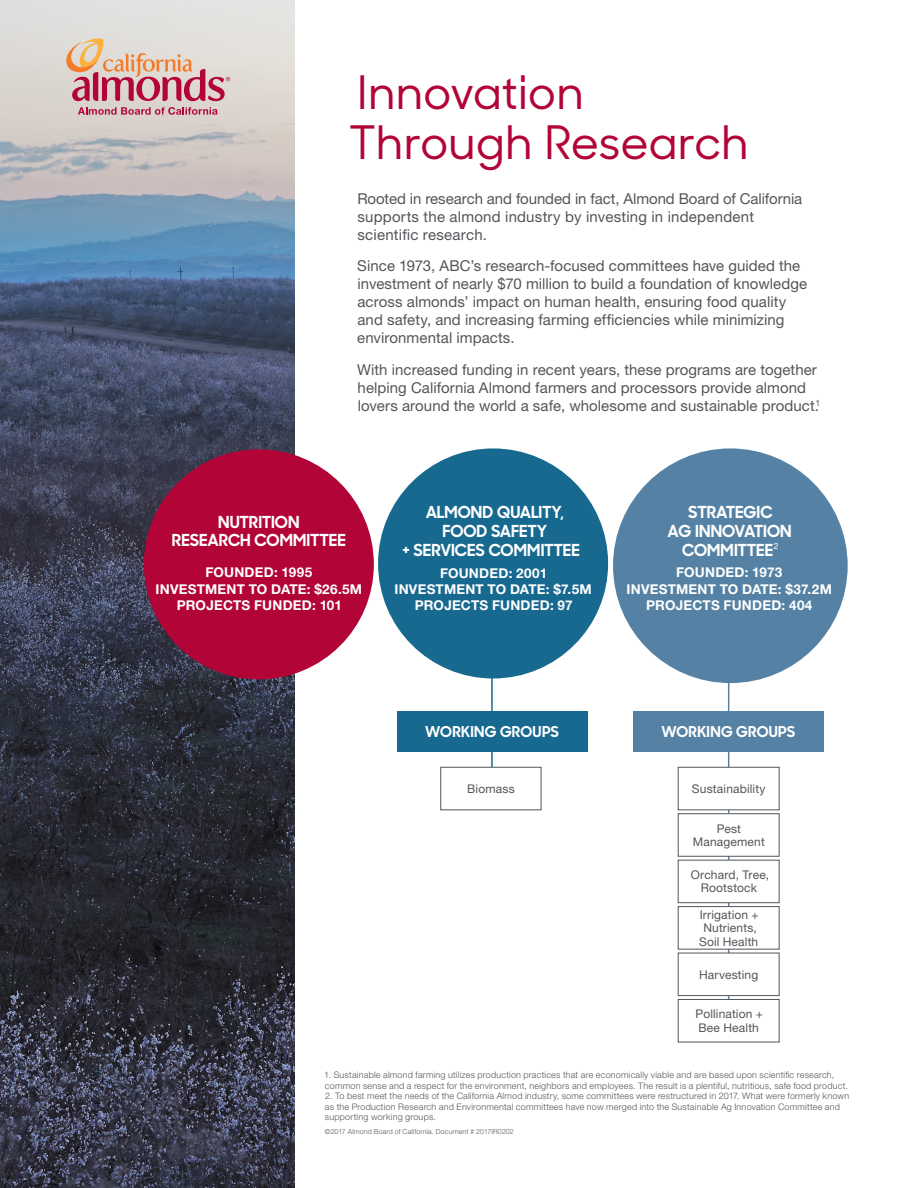
<style>
.page{position:relative;width:918px;height:1188px;background:#fff}
.page>*{position:absolute;margin:0;border:0;box-sizing:border-box;transform-origin:0 0}
.Sharp_Header_27pt{font:500 46.2px/50.4px "Sharp Sans No 1";letter-spacing:-.005em;color:#b30437}
.db_bar_headline{font:700 16.65px/18.9px "Sharp Sans No 1";letter-spacing:-.005em;color:#fff;text-align:center}
._2014_body{font:15px/18px "Helvetica Neue LT Std";letter-spacing:.005em;color:#54555a}
.db_bar_headline-2{font:700 15px "Sharp Sans No 1";letter-spacing:.015em;color:#fff}
.Helv__Roman_8pts{font:700 13.5px "Helvetica Neue LT Std";letter-spacing:.015em;color:#fff}
.Helv__Roman_8pts-2{font:12px/13.5px "Helvetica Neue LT Std";letter-spacing:.015em;color:#54555a;text-align:center}
.Footnotes{font:300 9px/10.5px "Helvetica Neue LT Std";letter-spacing:.025em;color:#54555a}
.Footnotes-2{font:300 7.05px "Helvetica Neue LT Std";letter-spacing:.02em;color:#54555a}
</style>
<div class="page">
<img style="left:0;top:0;width:295px;height:1188px">
<div style="left:144px;top:449px;width:230px;height:230px;background:#b30437;border-radius:50%"></div>
<svg style="left:422px;top:660px;width:71px;height:107px"></svg>
<div style="left:440px;top:767px;width:101px;height:43px;border:1px solid #54555a"></div>
<div style="left:378px;top:448px;width:230px;height:231px;background:#186990;border-radius:50%"></div>
<div style="left:397px;top:712px;width:191px;height:40px;background:#186990"></div>
<hr style="left:728px;top:615px;width:1px;height:407px;background:#5582a4">
<div style="left:678px;top:767px;width:101px;height:43px;background:#fff"></div>
<div style="left:678px;top:767px;width:101px;height:43px;border:1px solid #54555a"></div>
<div style="left:678px;top:814px;width:101px;height:42px;background:#fff"></div>
<div style="left:678px;top:813px;width:101px;height:44px;border:1px solid #54555a"></div>
<div style="left:678px;top:860px;width:101px;height:43px;background:#fff"></div>
<div style="left:678px;top:860px;width:101px;height:43px;border:1px solid #54555a"></div>
<div style="left:678px;top:907px;width:101px;height:42px;background:#fff"></div>
<div style="left:678px;top:906px;width:101px;height:43px;border:1px solid #54555a"></div>
<div style="left:678px;top:953px;width:101px;height:43px;background:#fff"></div>
<div style="left:678px;top:953px;width:101px;height:43px;border:1px solid #54555a"></div>
<div style="left:678px;top:999px;width:101px;height:43px;background:#fff"></div>
<div style="left:678px;top:999px;width:101px;height:43px;border:1px solid #54555a"></div>
<div style="left:634px;top:712px;width:190px;height:40px;background:#5582a4"></div>
<div style="left:613px;top:448px;width:235px;height:235px;background:#5582a4;border-radius:50%"></div>
<svg style="left:78px;top:107px;width:139px;height:8px"></svg>
<svg style="left:64px;top:37px;width:166px;height:64px;background:#d9aeaa"></svg>
<p class="Sharp_Header_27pt" style="left:349px;top:65px;width:402px">Innovation<br>Through Research</p>
<p class="_2014_body" style="left:357px;top:189px;width:446px">Rooted in research and founded in fact, Almond Board of California supports the almond industry by investing in independent scientific research.</p>
<p class="_2014_body" style="left:357px;top:257px;width:451px">Since 1973, ABC’s research-focused committees have guided the investment of nearly $70 million to build a foundation of knowledge across almonds’ impact on human health, ensuring food quality and safety, and increasing farming efficiencies while minimizing environmental impacts.</p>
<p class="_2014_body" style="left:357px;top:360px;width:465px">With increased funding in recent years, these programs are together helping California Almond farmers and processors provide almond lovers around the world a safe, wholesome and sustainable product.<sup>1</sup></p>
<p class="db_bar_headline" style="left:172px;top:511px;width:175px">NUTRITION<br>RESEARCH COMMITTEE</p>
<p class="Helv__Roman_8pts" style="left:206px;top:564px;width:108px">FOUNDED: 1995</p>
<p class="Helv__Roman_8pts" style="left:156px;top:581px;width:208px">INVESTMENT TO DATE: $26.5M</p>
<p class="Helv__Roman_8pts" style="left:177px;top:597px;width:167px">PROJECTS FUNDED: 101</p>
<p class="db_bar_headline" style="left:402px;top:502px;width:179px">ALMOND QUALITY,<br>FOOD SAFETY<br>+ SERVICES COMMITTEE</p>
<p class="Helv__Roman_8pts" style="left:440px;top:565px;width:109px">FOUNDED: 2001</p>
<p class="Helv__Roman_8pts" style="left:394px;top:581px;width:199px">INVESTMENT TO DATE: $7.5M</p>
<p class="Helv__Roman_8pts" style="left:415px;top:597px;width:159px">PROJECTS FUNDED: 97</p>
<p class="db_bar_headline" style="left:668px;top:502px;width:125px">STRATEGIC<br>AG INNOVATION<br>COMMITTEE<sup>2</sup></p>
<p class="Helv__Roman_8pts" style="left:676px;top:564px;width:107px">FOUNDED: 1973</p>
<p class="Helv__Roman_8pts" style="left:627px;top:581px;width:207px">INVESTMENT TO DATE: $37.2M</p>
<p class="Helv__Roman_8pts" style="left:646px;top:597px;width:168px">PROJECTS FUNDED: 404</p>
<p class="db_bar_headline-2" style="left:425px;top:721px;width:135px">WORKING GROUPS</p>
<p class="Helv__Roman_8pts-2" style="left:467px;top:782px;width:49px">Biomass</p>
<p class="db_bar_headline-2" style="left:662px;top:721px;width:135px">WORKING GROUPS</p>
<p class="Helv__Roman_8pts-2" style="left:692px;top:782px;width:75px">Sustainability</p>
<p class="Helv__Roman_8pts-2" style="left:693px;top:821px;width:74px">Pest<br>Management</p>
<p class="Helv__Roman_8pts-2" style="left:691px;top:868px;width:80px">Orchard, Tree,<br>Rootstock</p>
<p class="Helv__Roman_8pts-2" style="left:699px;top:907px;width:61px">Irrigation +<br>Nutrients,<br>Soil Health</p>
<p class="Helv__Roman_8pts-2" style="left:699px;top:967px;width:61px">Harvesting</p>
<p class="Helv__Roman_8pts-2" style="left:696px;top:1007px;width:69px;text-align:left">Pollination +<br>Bee Health</p>
<p class="Footnotes" style="left:324px;top:1070px;width:525px">1. Sustainable almond farming utilizes production practices that are economically viable and are based upon scientific research, common sense and a respect for the environment, neighbors and employees. The result is a plentiful, nutritious, safe food product.</p>
<p class="Footnotes" style="left:325px;top:1091px;width:526px">2. To best meet the needs of the California Almod industry, some committees were restructured in 2017. What were formerly known as the Production Research and Environmental committees have now merged into the Sustainable Ag Innovation Committee and supporting working groups.</p>
<p class="Footnotes-2" style="left:325px;top:1127px;width:190px">©2017 Almond Board of California. Document # 2017IR0202</p>
</div>
